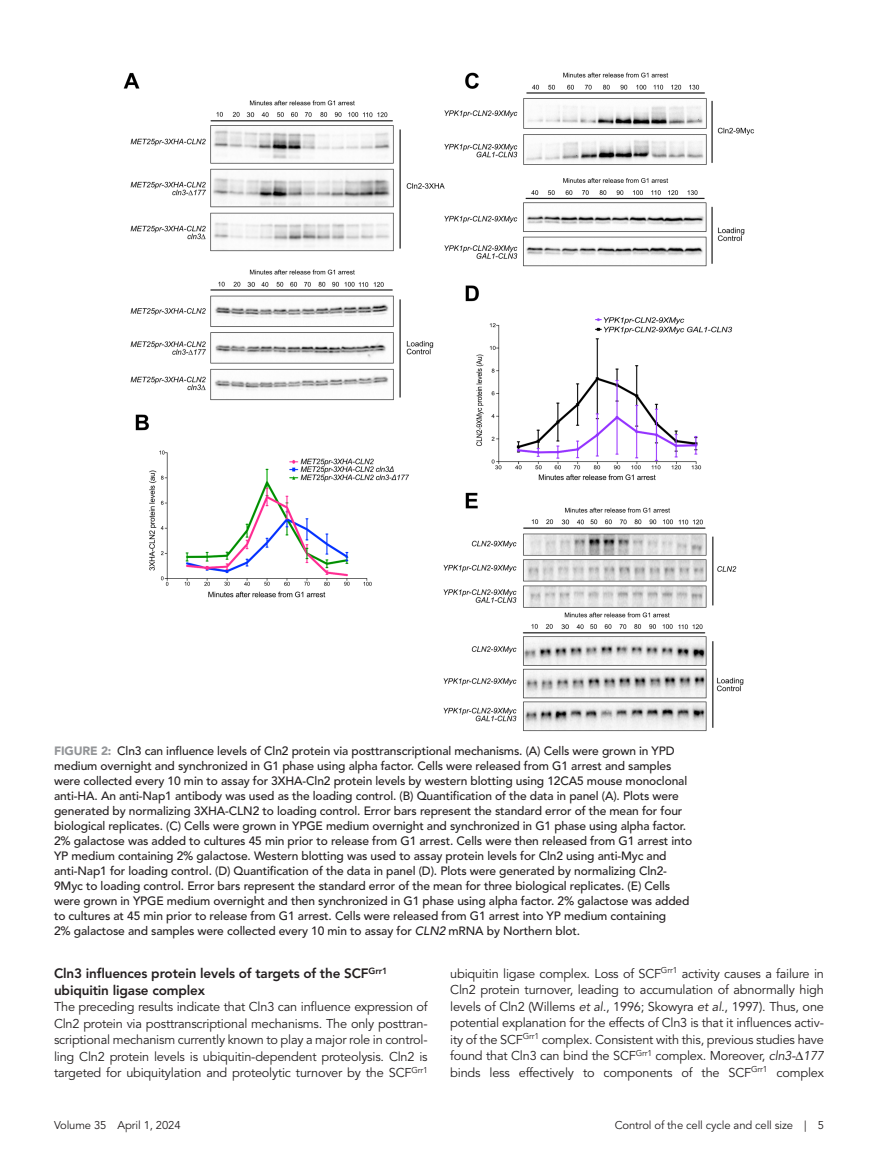
<style>
.page{position:relative;width:878px;height:1175px;background:#fff}
.page>*{position:absolute;margin:0;border:0;box-sizing:border-box;transform-origin:0 0}
.t1{font:800 13.5px/16.5px "Avenir LT Pro";letter-spacing:-.01em;color:#231f20}
.ParaFL{font:12.75px/16.5px "Avenir LT Pro";letter-spacing:-.015em;color:#231f20;text-align:justify}
.FigCaption_35_5p{font:500 12px/15px "Avenir LT Pro";letter-spacing:-.01em;color:#231f20}
.t2{font:11.25px "Avenir LT Pro";letter-spacing:-.01em;color:#231f20}
.s1{font-weight:900;color:#939598}
.s2{font-style:italic}
</style>
<div class="page">
<img style="left:124px;top:72px;width:630px;height:659px">
<p class="FigCaption_35_5p" style="left:54px;top:743px;width:639px"><span class="s1">FIGURE 2:</span> Cln3 can influence levels of Cln2 protein via posttranscriptional mechanisms. (A) Cells were grown in YPD medium overnight and synchronized in G1 phase using alpha factor. Cells were released from G1 arrest and samples were collected every 10 min to assay for 3XHA-Cln2 protein levels by western blotting using 12CA5 mouse monoclonal anti-HA. An anti-Nap1 antibody was used as the loading control. (B) Quantification of the data in panel (A). Plots were generated by normalizing 3XHA-CLN2 to loading control. Error bars represent the standard error of the mean for four biological replicates. (C) Cells were grown in YPGE medium overnight and synchronized in G1 phase using alpha factor.<br>2% galactose was added to cultures 45 min prior to release from G1 arrest. Cells were then released from G1 arrest into YP medium containing 2% galactose. Western blotting was used to assay protein levels for Cln2 using anti-Myc and anti-Nap1 for loading control. (D) Quantification of the data in panel (D). Plots were generated by normalizing Cln2- 9Myc to loading control. Error bars represent the standard error of the mean for three biological replicates. (E) Cells were grown in YPGE medium overnight and then synchronized in G1 phase using alpha factor. 2% galactose was added to cultures at 45 min prior to release from G1 arrest. Cells were released from G1 arrest into YP medium containing<br>2% galactose and samples were collected every 10 min to assay for <span class="s2">CLN2</span> mRNA by Northern blot.</p>
<h2 class="t1" style="left:54px;top:965px;width:335px">Cln3 influences protein levels of targets of the SCF<sup>Grr1 </sup>ubiquitin ligase complex</h2>
<p class="ParaFL" style="left:54px;top:998px;width:375px">The preceding results indicate that Cln3 can influence expression of Cln2 protein via posttranscriptional mechanisms. The only posttran&shy;scriptional mechanism currently known to play a major role in control&shy;ling Cln2 protein levels is ubiquitin-dependent proteolysis. Cln2 is targeted for ubiquitylation and proteolytic turnover by the SCF<sup>Grr1</sup></p>
<p class="ParaFL" style="left:450px;top:965px;width:375px">ubiquitin ligase complex. Loss of SCF<sup>Grr1</sup> activity causes a failure in Cln2 protein turnover, leading to accumulation of abnormally high levels of Cln2 (Willems <span class="s2">et al.</span>, 1996; Skowyra <span class="s2">et al.</span>, 1997). Thus, one potential explanation for the effects of Cln3 is that it influences activ&shy;ity of the SCF<sup>Grr1</sup> complex. Consistent with this, previous studies have found that Cln3 can bind the SCF<sup>Grr1</sup> complex. Moreover, <span class="s2">cln3-</span>∆<span class="s2">177 </span>binds less effectively to components of the SCF<sup>Grr1</sup> complex</p>
<p class="t2" style="left:54px;top:1118px;width:128px">Volume 35 April 1, 2024</p>
<p class="t2" style="left:614px;top:1118px;width:211px">Control of the cell cycle and cell size | 5</p>
</div>
